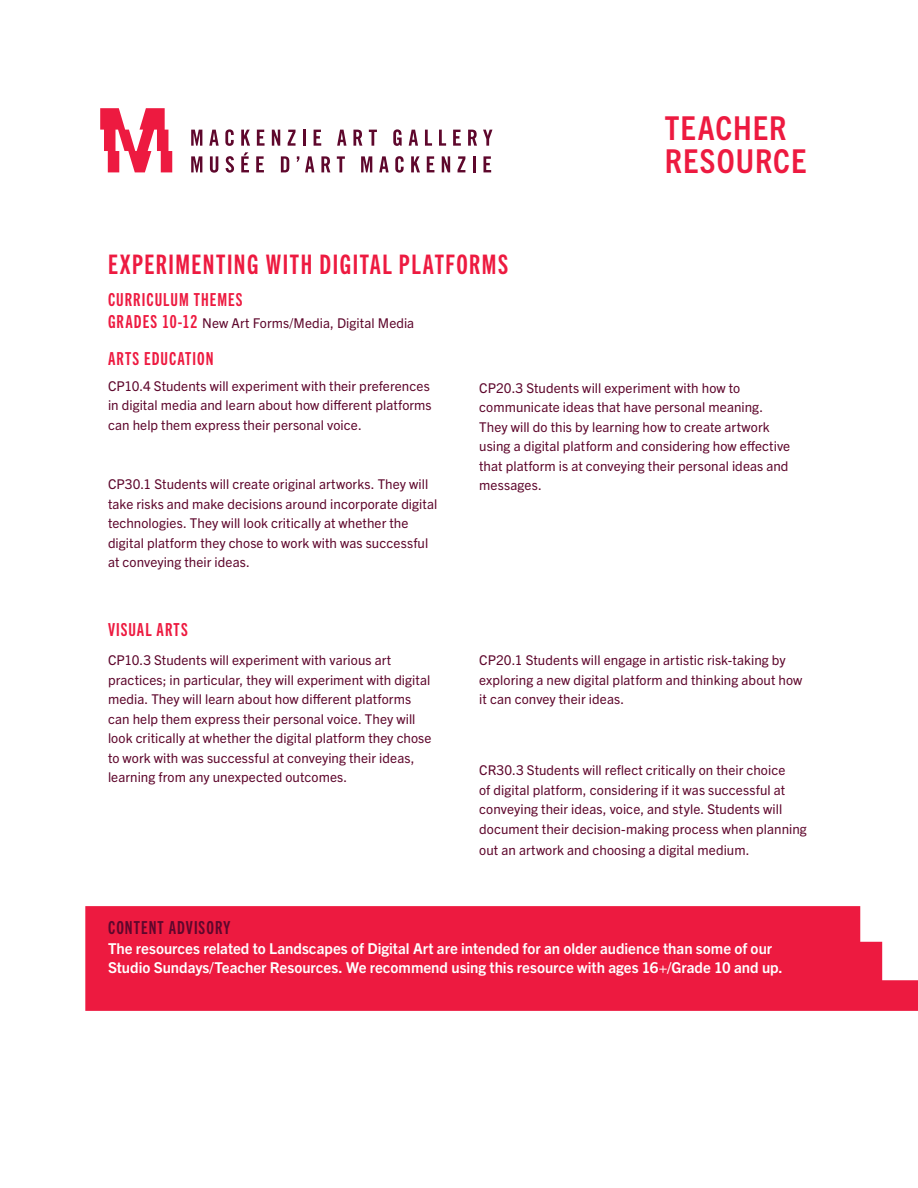
<style>
.page{position:relative;width:918px;height:1188px;background:#fff}
.page>*{position:absolute;margin:0;border:0;box-sizing:border-box;transform-origin:0 0}
.t1{font:700 condensed 33px/33px "Trade Gothic Next LT Pro";letter-spacing:.03em;color:#ed1a40}
.CONTENTS{font:27px "Trade Gothic Next LT Pro Bd Cm";letter-spacing:.055em;color:#ed1a40}
.CONTENTS-2{font:18px "Trade Gothic Next LT Pro Bd Cm";letter-spacing:.06em;color:#ed1a40}
.MAIN_BODY{font:18px "Trade Gothic Next LT Pro Bd Cm";letter-spacing:.06em;color:#5e072c}
.MAIN_BODY-2{font:700 15px/19.5px "Trade Gothic Next LT Pro";color:#fff}
.CONTENTS-3{font:13.5px/19.5px "Trade Gothic Next LT Pro";letter-spacing:.005em;color:#5e072c}
.s1{font-family:"Trade Gothic Next LT Pro Bd Cm";font-size:18px;color:#ed1a40}
</style>
<div class="page">
<svg style="left:191px;top:130px;width:11px;height:16px"></svg>
<svg style="left:209px;top:130px;width:10px;height:16px"></svg>
<svg style="left:225px;top:129px;width:9px;height:17px"></svg>
<svg style="left:241px;top:130px;width:9px;height:16px"></svg>
<svg style="left:257px;top:130px;width:8px;height:16px"></svg>
<svg style="left:272px;top:130px;width:8px;height:16px"></svg>
<svg style="left:288px;top:130px;width:8px;height:16px"></svg>
<hr style="left:303px;top:130px;width:3px;height:16px;background:#5e072c">
<svg style="left:314px;top:130px;width:7px;height:16px"></svg>
<svg style="left:337px;top:130px;width:9px;height:16px"></svg>
<svg style="left:353px;top:130px;width:9px;height:16px"></svg>
<svg style="left:369px;top:130px;width:8px;height:16px"></svg>
<svg style="left:393px;top:129px;width:9px;height:17px"></svg>
<svg style="left:409px;top:130px;width:9px;height:16px"></svg>
<svg style="left:425px;top:130px;width:7px;height:16px"></svg>
<svg style="left:439px;top:130px;width:7px;height:16px"></svg>
<svg style="left:453px;top:130px;width:8px;height:16px"></svg>
<svg style="left:468px;top:130px;width:9px;height:16px"></svg>
<svg style="left:483px;top:130px;width:9px;height:16px"></svg>
<svg style="left:191px;top:156px;width:11px;height:16px"></svg>
<svg style="left:210px;top:156px;width:8px;height:17px"></svg>
<svg style="left:226px;top:156px;width:8px;height:17px"></svg>
<svg style="left:241px;top:152px;width:8px;height:20px"></svg>
<svg style="left:256px;top:156px;width:8px;height:16px"></svg>
<svg style="left:281px;top:156px;width:8px;height:16px"></svg>
<svg style="left:297px;top:156px;width:2px;height:6px"></svg>
<svg style="left:305px;top:156px;width:9px;height:16px"></svg>
<svg style="left:321px;top:156px;width:9px;height:16px"></svg>
<svg style="left:337px;top:156px;width:8px;height:16px"></svg>
<svg style="left:361px;top:156px;width:11px;height:16px"></svg>
<svg style="left:379px;top:156px;width:10px;height:16px"></svg>
<svg style="left:395px;top:156px;width:9px;height:17px"></svg>
<svg style="left:411px;top:156px;width:9px;height:16px"></svg>
<svg style="left:427px;top:156px;width:7px;height:16px"></svg>
<svg style="left:442px;top:156px;width:8px;height:16px"></svg>
<svg style="left:458px;top:156px;width:7px;height:16px"></svg>
<hr style="left:473px;top:156px;width:3px;height:16px;background:#5e072c">
<svg style="left:483px;top:156px;width:8px;height:16px"></svg>
<svg style="left:100px;top:108px;width:72px;height:64px"></svg>
<div style="left:85px;top:906px;width:833px;height:105px;background:#ed1a40"></div>
<p class="CONTENTS" style="left:108px;top:246px;width:402px">EXPERIMENTING WITH DIGITAL PLATFORMS</p>
<p class="CONTENTS-2" style="left:108px;top:288px;width:136px">CURRICULUM THEMES</p>
<p class="CONTENTS-3" style="left:108px;top:312px;width:308px"><span class="s1">GRADES 10-12</span> New Art Forms/Media, Digital Media</p>
<p class="CONTENTS-2" style="left:108px;top:346px;width:107px">ARTS EDUCATION</p>
<p class="t1" style="left:665px;top:109px;width:143px">TEACHER<br>RESOURCE</p>
<p class="CONTENTS-3" style="left:108px;top:375px;width:325px">CP10.4 Students will experiment with their preferences in digital media and learn about how different platforms can help them express their personal voice.</p>
<p class="CONTENTS-3" style="left:108px;top:474px;width:331px">CP30.1 Students will create original artworks. They will take risks and make decisions around incorporate digital technologies. They will look critically at whether the digital platform they chose to work with was successful at conveying their ideas.</p>
<p class="CONTENTS-2" style="left:108px;top:617px;width:81px">VISUAL ARTS</p>
<p class="CONTENTS-3" style="left:479px;top:377px;width:313px">CP20.3 Students will experiment with how to communicate ideas that have personal meaning.<br>They will do this by learning how to create artwork using a digital platform and considering how effective that platform is at conveying their personal ideas and messages.</p>
<p class="CONTENTS-3" style="left:108px;top:650px;width:325px">CP10.3 Students will experiment with various art practices; in particular, they will experiment with digital media. They will learn about how different platforms can help them express their personal voice. They will look critically at whether the digital platform they chose to work with was successful at conveying their ideas, learning from any unexpected outcomes.</p>
<p class="CONTENTS-3" style="left:479px;top:650px;width:325px">CP20.1 Students will engage in artistic risk-taking by exploring a new digital platform and thinking about how it can convey their ideas.</p>
<p class="CONTENTS-3" style="left:479px;top:760px;width:329px">CR30.3 Students will reflect critically on their choice<br>of digital platform, considering if it was successful at conveying their ideas, voice, and style. Students will document their decision-making process when planning</p>
<p class="CONTENTS-3" style="left:479px;top:840px;width:272px">out an artwork and choosing a digital medium.</p>
<p class="MAIN_BODY" style="left:108px;top:916px;width:124px">CONTENT ADVISORY</p>
<p class="MAIN_BODY-2" style="left:108px;top:938px;width:676px">The resources related to Landscapes of Digital Art are intended for an older audience than some of our<br>Studio Sundays/Teacher Resources. We recommend using this resource with ages 16+/Grade 10 and up.</p>
</div>
